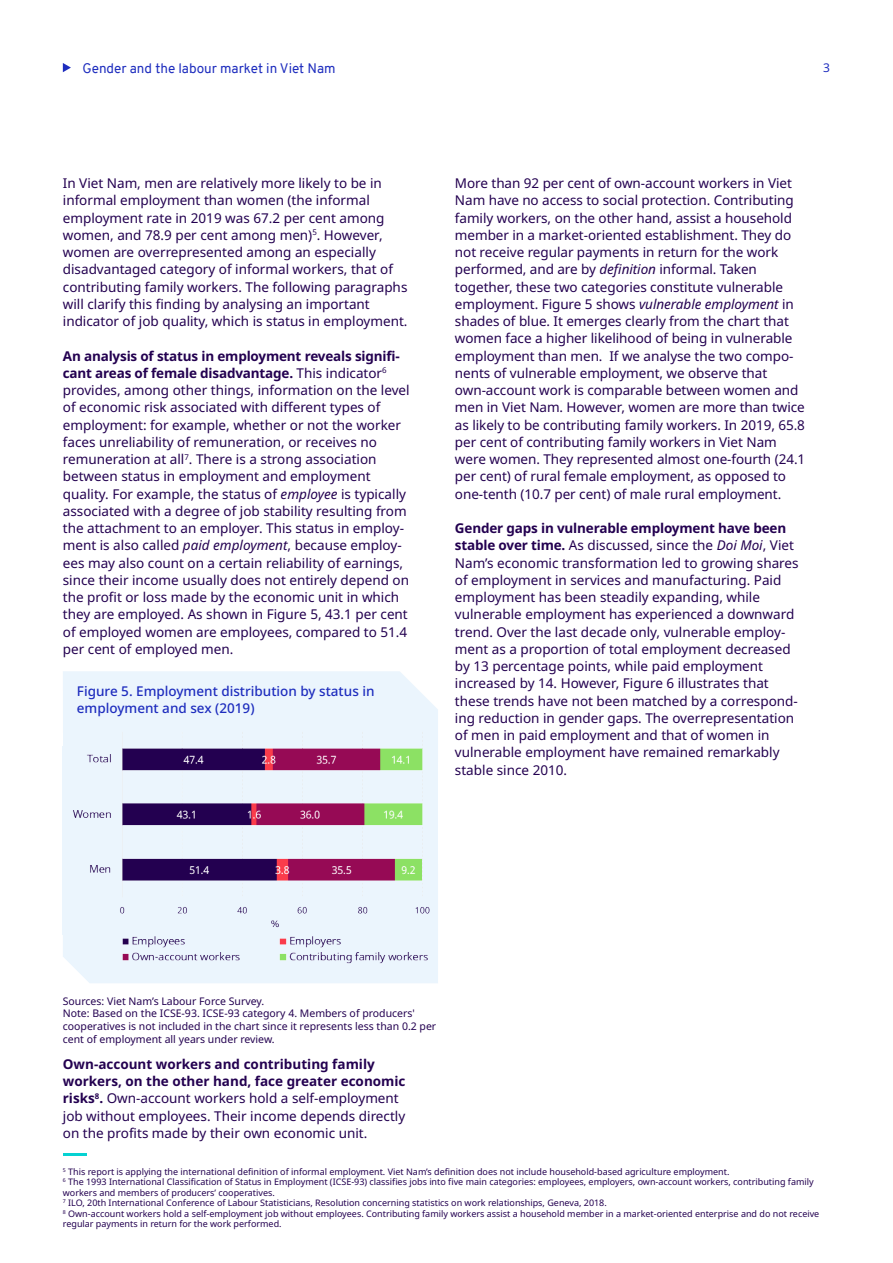
<style>
.page{position:relative;width:893px;height:1263px;background:#fff}
.page>*{position:absolute;margin:0;border:0;box-sizing:border-box;transform-origin:0 0}
.t1{font:13.5px/17.2px "Noto Sans";color:#230050}
.t2{font:500 13.5px/17.2px "Noto Sans";color:#1e2dbe}
.t3{font:13.5px "Overpass";color:#1e2dbe}
.t4{font:12px "Noto Sans";color:#1e2dbe}
.t5{font:10.5px/12.8px "Noto Sans";color:#230050}
.t6{font:9px/10.5px "Noto Sans";color:#230050}
.s1{font-weight:700}
.s2{font-style:italic}
.s3{color:#fff}
</style>
<div class="page">
<svg style="left:63px;top:63px;width:8px;height:9px"></svg>
<hr style="left:63px;top:1154px;width:24px;height:2px;background:#05d2d2">
<div style="left:71px;top:964px;width:367px;height:19px;background:#ebf5fd"></div>
<div style="left:63px;top:671px;width:375px;height:44px;background:#ebf5fd"></div>
<img style="left:63px;top:715px;width:375px;height:249px">
<p class="t3" style="left:82px;top:58px;width:255px">Gender and the labour market in Viet Nam</p>
<p class="t4" style="left:823px;top:59px;width:8px">3</p>
<p class="t1" style="left:63px;top:175px;width:346px">In Viet Nam, men are relatively more likely to be in informal employment than women (the informal employment rate in 2019 was 67.2 per cent among women, and 78.9 per cent among men)<sup>5</sup>. However, women are overrepresented among an especially disadvantaged category of informal workers, that of contributing family workers. The following paragraphs will clarify this finding by analysing an important indicator of job quality, which is status in employment.</p>
<p class="t1" style="left:63px;top:347px;width:348px"><span class="s1">An analysis of status in employment reveals signifi&shy;cant areas of female disadvantage.</span> This indicator<sup>6 </sup>provides, among other things, information on the level of economic risk associated with different types of employment: for example, whether or not the worker faces unreliability of remuneration, or receives no remuneration at all<sup>7</sup>. There is a strong association between status in employment and employment quality. For example, the status of <span class="s2">employee</span> is typically associated with a degree of job stability resulting from the attachment to an employer. This status in employ&shy;ment is also called <span class="s2">paid employment</span>, because employ&shy;ees may also count on a certain reliability of earnings, since their income usually does not entirely depend on the profit or loss made by the economic unit in which they are employed. As shown in Figure 5, 43.1 per cent of employed women are employees, compared to 51.4 per cent of employed men.</p>
<p class="t2" style="left:77px;top:683px;width:299px">Figure 5. Employment distribution by status in employment and sex (2019)</p>
<p class="t1" style="left:455px;top:175px;width:352px">More than 92 per cent of own-account workers in Viet Nam have no access to social protection. Contributing family workers, on the other hand, assist a household member in a market-oriented establishment. They do not receive regular payments in return for the work performed, and are by <span class="s2">definition</span> informal. Taken together, these two categories constitute vulnerable employment. Figure 5 shows <span class="s2">vulnerable employment</span> in shades of blue. It emerges clearly from the chart that women face a higher likelihood of being in vulnerable employment than men. If we analyse the two compo&shy;nents of vulnerable employment, we observe that own-account work is comparable between women and men in Viet Nam. However, women are more than twice as likely to be contributing family workers. In 2019, 65.8 per cent of contributing family workers in Viet Nam were women. They represented almost one-fourth (24.1 per cent) of rural female employment, as opposed to one-tenth (10.7 per cent) of male rural employment.</p>
<p class="t1" style="left:455px;top:520px;width:345px"><span class="s1">Gender gaps in vulnerable employment have been stable over time.</span> As discussed, since the <span class="s2">Doi Moi</span>, Viet Nam’s economic transformation led to growing shares of employment in services and manufacturing. Paid employment has been steadily expanding, while vulnerable employment has experienced a downward trend. Over the last decade only, vulnerable employ&shy;ment as a proportion of total employment decreased by 13 percentage points, while paid employment increased by 14. However, Figure 6 illustrates that these trends have not been matched by a correspond&shy;ing reduction in gender gaps. The overrepresentation of men in paid employment and that of women in vulnerable employment have remained remarkably stable since 2010.</p>
<p class="t5" style="left:63px;top:995px;width:375px">Sources: Viet Nam’s Labour Force Survey.<br>Note: Based on the ICSE-93. ICSE-93 category 4. Members of producers' cooperatives is not included in the chart since it represents less than 0.2 per cent of employment all years under review.</p>
<p class="t1" style="left:63px;top:1056px;width:344px"><span class="s1">Own-account workers and contributing family workers, on the other hand, face greater economic risks</span><sup>8</sup><span class="s1">.</span> Own-account workers hold a self-employment job without employees. Their income depends directly on the profits made by their own economic unit. <span class="s3">More</span></p>
<p class="t6" style="left:63px;top:1166px;width:758px"><sup>5</sup> This report is applying the international definition of informal employment. Viet Nam’s definition does not include household-based agriculture employment.<br><sup>6</sup> The 1993 International Classification of Status in Employment (ICSE-93) classifies jobs into five main categories: employees, employers, own-account workers, contributing family workers and members of producers’ cooperatives.<br><sup>7</sup> ILO, 20th International Conference of Labour Statisticians, Resolution concerning statistics on work relationships, Geneva, 2018.<br><sup>8</sup> Own-account workers hold a self-employment job without employees. Contributing family workers assist a household member in a market-oriented enterprise and do not receive regular payments in return for the work performed.</p>
</div>
